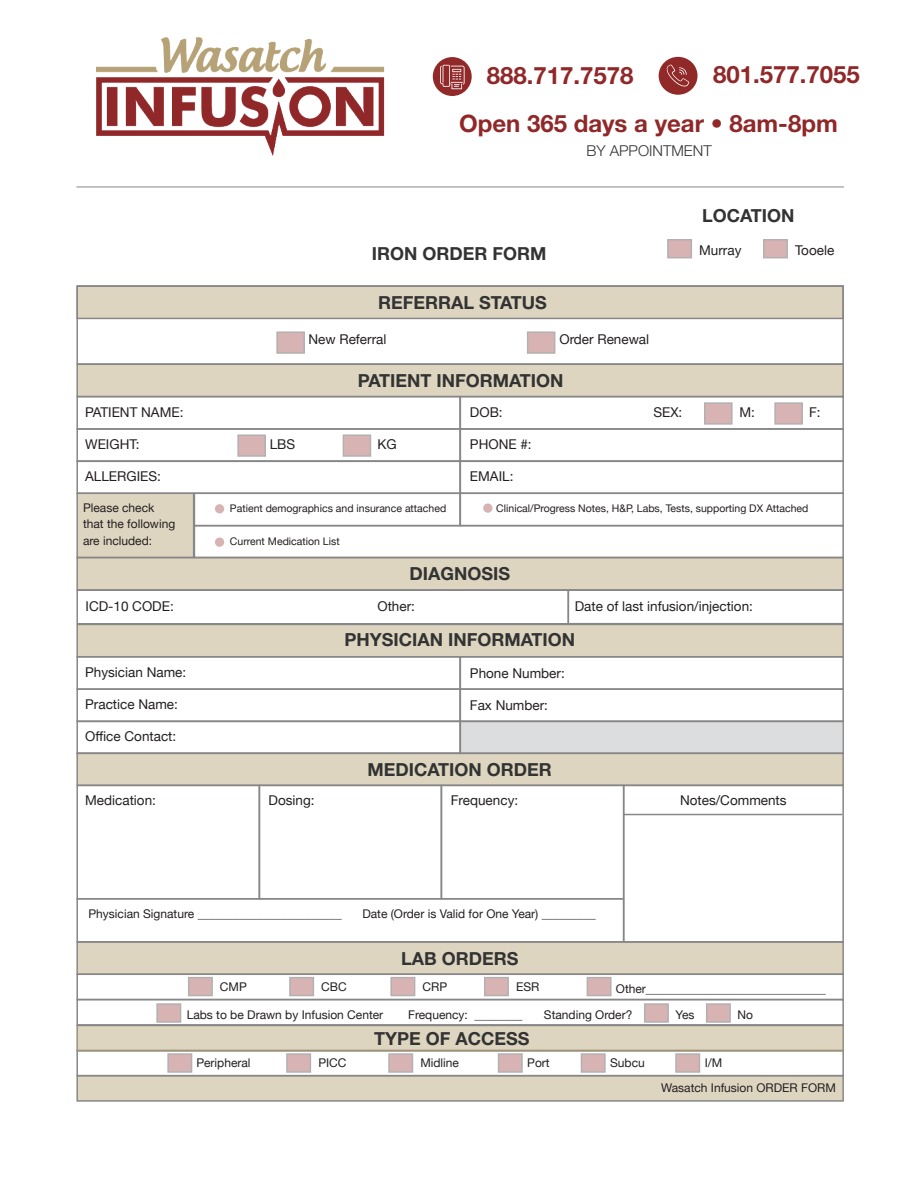
<style>
.page{position:relative;width:918px;height:1188px;background:#fff}
.page>*{position:absolute;margin:0;border:0;box-sizing:border-box;transform-origin:0 0}
.t1{font:700 24px "Helvetica Neue";color:#902829}
.t2{font:700 18px "Helvetica Neue";color:#323332}
.t3{font:300 15px "Helvetica Neue";color:#323332}
.t4{font:13.5px "Helvetica Neue";color:#231f20}
.t5{font:12px/16.5px "Helvetica Neue";color:#231f20}
.t6{font:10.5px "Helvetica Neue";color:#231f20}
</style>
<div class="page">
<img style="left:96px;top:37px;width:289px;height:118px">
<div style="left:433px;top:57px;width:39px;height:39px;background:#922929;border-radius:50%"></div>
<svg style="left:440px;top:65px;width:25px;height:24px"></svg>
<div style="left:659px;top:57px;width:39px;height:38px;background:#922929;border-radius:50%"></div>
<svg style="left:666px;top:64px;width:23px;height:22px"></svg>
<hr style="left:76px;top:187px;width:768px;height:1px;background:#888787">
<div style="left:668px;top:240px;width:23px;height:18px;background:#d8b3b4"></div>
<div style="left:764px;top:240px;width:23px;height:18px;background:#d8b3b4"></div>
<div style="left:460px;top:721px;width:382px;height:31px;background:#dcdddf"></div>
<div style="left:77px;top:754px;width:766px;height:31px;background:#ded5c1"></div>
<div style="left:77px;top:942px;width:766px;height:32px;background:#ded5c1"></div>
<div style="left:77px;top:1075px;width:766px;height:26px;background:#ded5c1"></div>
<div style="left:77px;top:625px;width:766px;height:31px;background:#ded5c1"></div>
<div style="left:78px;top:558px;width:766px;height:31px;background:#ded5c1"></div>
<div style="left:78px;top:493px;width:116px;height:64px;background:#ded5c1"></div>
<div style="left:78px;top:285px;width:766px;height:33px;background:#ded5c1"></div>
<div style="left:78px;top:364px;width:766px;height:33px;background:#ded5c1"></div>
<div style="left:76px;top:285px;width:768px;height:80px;border:2px solid #888787"></div>
<div style="left:76px;top:285px;width:768px;height:34px;border:2px solid #888787"></div>
<div style="left:76px;top:364px;width:768px;height:33px;border:2px solid #888787"></div>
<div style="left:76px;top:557px;width:768px;height:34px;border:2px solid #888787"></div>
<div style="left:76px;top:752px;width:768px;height:34px;border:2px solid #888787"></div>
<div style="left:76px;top:941px;width:768px;height:34px;border:2px solid #888787"></div>
<div style="left:277px;top:332px;width:27px;height:21px;background:#d8b3b4"></div>
<div style="left:528px;top:332px;width:27px;height:21px;background:#d8b3b4"></div>
<div style="left:705px;top:403px;width:27px;height:21px;background:#d8b3b4"></div>
<div style="left:775px;top:403px;width:27px;height:21px;background:#d8b3b4"></div>
<div style="left:238px;top:435px;width:27px;height:21px;background:#d8b3b4"></div>
<div style="left:168px;top:1054px;width:24px;height:18px;background:#d8b3b4"></div>
<div style="left:189px;top:978px;width:23px;height:18px;background:#d8b3b4"></div>
<div style="left:290px;top:978px;width:23px;height:18px;background:#d8b3b4"></div>
<div style="left:391px;top:978px;width:24px;height:18px;background:#d8b3b4"></div>
<div style="left:485px;top:978px;width:23px;height:18px;background:#d8b3b4"></div>
<div style="left:587px;top:978px;width:24px;height:18px;background:#d8b3b4"></div>
<div style="left:499px;top:1054px;width:23px;height:18px;background:#d8b3b4"></div>
<div style="left:343px;top:435px;width:27px;height:21px;background:#d8b3b4"></div>
<div style="left:76px;top:396px;width:385px;height:34px;border:2px solid #888787"></div>
<div style="left:76px;top:656px;width:385px;height:34px;border:2px solid #888787"></div>
<div style="left:460px;top:396px;width:384px;height:34px;border:2px solid #888787"></div>
<div style="left:460px;top:656px;width:384px;height:34px;border:2px solid #888787"></div>
<div style="left:76px;top:428px;width:385px;height:34px;border:2px solid #888787"></div>
<div style="left:76px;top:688px;width:385px;height:34px;border:2px solid #888787"></div>
<div style="left:194px;top:525px;width:650px;height:33px;border:2px solid #888787"></div>
<div style="left:76px;top:974px;width:768px;height:26px;border:2px solid #888787"></div>
<div style="left:76px;top:999px;width:768px;height:27px;border:2px solid #888787"></div>
<div style="left:76px;top:1075px;width:768px;height:27px;border:2px solid #888787"></div>
<div style="left:460px;top:428px;width:384px;height:34px;border:2px solid #888787"></div>
<div style="left:460px;top:688px;width:384px;height:34px;border:2px solid #888787"></div>
<div style="left:76px;top:460px;width:385px;height:34px;border:2px solid #888787"></div>
<div style="left:76px;top:720px;width:385px;height:34px;border:2px solid #888787"></div>
<div style="left:76px;top:785px;width:184px;height:114px;border:2px solid #888787"></div>
<div style="left:258px;top:785px;width:184px;height:114px;border:2px solid #888787"></div>
<div style="left:441px;top:785px;width:183px;height:114px;border:2px solid #888787"></div>
<div style="left:76px;top:589px;width:493px;height:36px;border:2px solid #888787"></div>
<div style="left:568px;top:589px;width:276px;height:35px;border:2px solid #888787"></div>
<div style="left:623px;top:785px;width:221px;height:158px;border:2px solid #888787"></div>
<div style="left:460px;top:460px;width:384px;height:34px;border:2px solid #888787"></div>
<div style="left:460px;top:720px;width:384px;height:34px;border:2px solid #888787"></div>
<div style="left:76px;top:898px;width:548px;height:45px;border:2px solid #888787"></div>
<hr style="left:623px;top:814px;width:219px;height:1px;background:#888787">
<div style="left:287px;top:1054px;width:23px;height:18px;background:#d8b3b4"></div>
<div style="left:389px;top:1054px;width:23px;height:18px;background:#d8b3b4"></div>
<svg style="left:77px;top:1026px;width:766px;height:26px;background:#d8cfbb"></svg>
<div style="left:215px;top:538px;width:9px;height:9px;background:#d8b3b4;border-radius:50%"></div>
<div style="left:215px;top:504px;width:9px;height:9px;background:#d8b3b4;border-radius:50%"></div>
<svg style="left:483px;top:503px;width:10px;height:10px"></svg>
<div style="left:76px;top:493px;width:118px;height:65px;border:2px solid #888787"></div>
<div style="left:581px;top:1054px;width:24px;height:18px;background:#d8b3b4"></div>
<div style="left:676px;top:1054px;width:23px;height:18px;background:#d8b3b4"></div>
<div style="left:157px;top:1004px;width:24px;height:18px;background:#d8b3b4"></div>
<div style="left:645px;top:1004px;width:23px;height:18px;background:#d8b3b4"></div>
<div style="left:707px;top:1004px;width:23px;height:18px;background:#d8b3b4"></div>
<p class="t1" style="left:487px;top:60px;width:148px">888.717.7578</p>
<p class="t1" style="left:713px;top:60px;width:148px">801.577.7055</p>
<p class="t1" style="left:459px;top:109px;width:380px">Open 365 days a year • 8am-8pm</p>
<p class="t3" style="left:586px;top:142px;width:127px">BY APPOINTMENT</p>
<p class="t2" style="left:372px;top:243px;width:176px">IRON ORDER FORM</p>
<p class="t2" style="left:378px;top:291px;width:170px">REFERRAL STATUS</p>
<p class="t4" style="left:308px;top:330px;width:79px">New Referral</p>
<p class="t4" style="left:559px;top:330px;width:91px">Order Renewal</p>
<p class="t2" style="left:358px;top:370px;width:207px">PATIENT INFORMATION</p>
<p class="t2" style="left:702px;top:204px;width:94px">LOCATION</p>
<p class="t4" style="left:699px;top:240px;width:44px">Murray</p>
<p class="t4" style="left:795px;top:240px;width:41px">Tooele</p>
<p class="t4" style="left:85px;top:403px;width:100px">PATIENT NAME:</p>
<p class="t4" style="left:470px;top:403px;width:34px">DOB:</p>
<p class="t4" style="left:653px;top:403px;width:30px">SEX:</p>
<p class="t4" style="left:740px;top:403px;width:17px">M:</p>
<p class="t4" style="left:809px;top:403px;width:13px">F:</p>
<p class="t4" style="left:470px;top:434px;width:63px">PHONE #:</p>
<p class="t4" style="left:470px;top:466px;width:45px">EMAIL:</p>
<p class="t4" style="left:85px;top:435px;width:56px">WEIGHT:</p>
<p class="t4" style="left:85px;top:466px;width:77px">ALLERGIES:</p>
<p class="t4" style="left:270px;top:435px;width:27px">LBS</p>
<p class="t4" style="left:377px;top:435px;width:21px">KG</p>
<p class="t5" style="left:83px;top:500px;width:73px">Please check</p>
<p class="t5" style="left:83px;top:517px;width:94px">that the following are included:</p>
<p class="t6" style="left:230px;top:501px;width:218px">Patient demographics and insurance attached</p>
<p class="t6" style="left:230px;top:534px;width:111px">Current Medication List</p>
<p class="t6" style="left:496px;top:501px;width:314px">Clinical/Progress Notes, H&amp;P, Labs, Tests, supporting DX Attached</p>
<p class="t2" style="left:409px;top:563px;width:102px">DIAGNOSIS</p>
<p class="t4" style="left:86px;top:597px;width:90px">ICD-10 CODE:</p>
<p class="t4" style="left:377px;top:597px;width:39px">Other:</p>
<p class="t4" style="left:575px;top:597px;width:180px">Date of last infusion/injection:</p>
<p class="t2" style="left:344px;top:628px;width:232px">PHYSICIAN INFORMATION</p>
<p class="t4" style="left:85px;top:662px;width:103px">Physician Name:</p>
<p class="t4" style="left:85px;top:695px;width:94px">Practice Name:</p>
<p class="t4" style="left:470px;top:663px;width:96px">Phone Number:</p>
<p class="t4" style="left:470px;top:695px;width:80px">Fax Number:</p>
<p class="t4" style="left:85px;top:727px;width:93px">Office Contact:</p>
<p class="t2" style="left:368px;top:758px;width:186px">MEDICATION ORDER</p>
<p class="t4" style="left:85px;top:791px;width:72px">Medication:</p>
<p class="t4" style="left:269px;top:791px;width:48px">Dosing:</p>
<p class="t4" style="left:451px;top:791px;width:69px">Frequency:</p>
<p class="t4" style="left:680px;top:791px;width:108px">Notes/Comments</p>
<p class="t5" style="left:89px;top:907px;width:255px">Physician Signature ________________________</p>
<p class="t5" style="left:362px;top:907px;width:235px">Date (Order is Valid for One Year) _________</p>
<p class="t2" style="left:401px;top:947px;width:119px">LAB ORDERS</p>
<p class="t5" style="left:220px;top:979px;width:28px">CMP</p>
<p class="t5" style="left:321px;top:979px;width:27px">CBC</p>
<p class="t5" style="left:423px;top:979px;width:26px">CRP</p>
<p class="t5" style="left:516px;top:979px;width:25px">ESR</p>
<p class="t5" style="left:616px;top:981px;width:212px">Other______________________________</p>
<p class="t5" style="left:187px;top:1007px;width:198px">Labs to be Drawn by Infusion Center</p>
<p class="t5" style="left:408px;top:1007px;width:116px">Frequency: ________</p>
<p class="t5" style="left:544px;top:1007px;width:90px">Standing Order?</p>
<p class="t5" style="left:676px;top:1007px;width:20px">Yes</p>
<p class="t5" style="left:738px;top:1007px;width:17px">No</p>
<p class="t2" style="left:374px;top:1027px;width:157px">TYPE OF ACCESS</p>
<p class="t5" style="left:318px;top:1055px;width:30px">PICC</p>
<p class="t5" style="left:420px;top:1055px;width:40px">Midline</p>
<p class="t5" style="left:196px;top:1055px;width:56px">Peripheral</p>
<p class="t5" style="left:527px;top:1055px;width:24px">Port</p>
<p class="t5" style="left:610px;top:1055px;width:36px">Subcu</p>
<p class="t5" style="left:705px;top:1055px;width:19px">I/M</p>
<p class="t5" style="left:661px;top:1080px;width:176px">Wasatch Infusion ORDER FORM</p>
</div>
